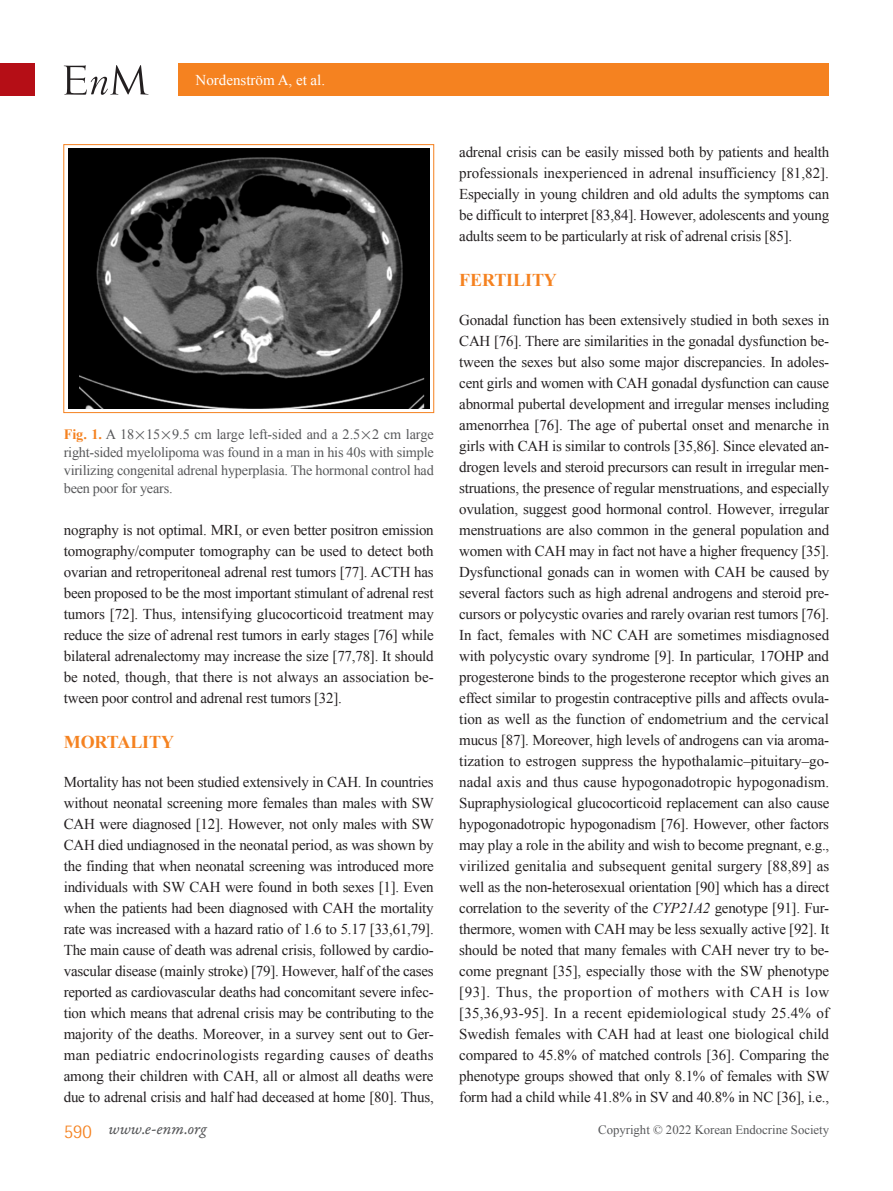
<style>
.page{position:relative;width:893px;height:1191px;background:#fff}
.page>*{position:absolute;margin:0;border:0;box-sizing:border-box;transform-origin:0 0}
.소제목1{font:700 18px "Times New Roman";letter-spacing:-.005em;color:#f58220}
.t1{font:16.5px "Garamond Premr Pro It Capt";color:#57585a}
.본문_0{font:15px/21px "Times New Roman";letter-spacing:-.015em;color:#231f20;text-align:justify}
.본문{font:15px/21px "Times New Roman";letter-spacing:-.015em;color:#231f20;text-align:justify}
.t2{font:15px "Times New Roman";color:#fff}
.표그림제목{font:14.25px/17.9px "Times New Roman";letter-spacing:-.015em;color:#57585a;text-align:justify}
.t3{font:12.75px "Times New Roman";color:#57585a}
.s1{font-weight:700;color:#f58220}
.s2{font-family:"Dotum"}
.s3{font-style:italic}
.s4{font-family:"Rotis Semi Sans Std";font-weight:300;font-size:19.5px;color:#f58220}
</style>
<div class="page">
<div style="left:0;top:64px;width:34px;height:32px;background:#b50e16"></div>
<div style="left:179px;top:64px;width:650px;height:32px;background:#f58220"></div>
<svg style="left:64px;top:65px;width:85px;height:30px"></svg>
<img style="left:68px;top:149px;width:361px;height:259px">
<div style="left:63px;top:144px;width:371px;height:269px;border:1px solid #f58220"></div>
<p class="t2" style="left:196px;top:70px;width:131px">Nordenström A, et al.</p>
<p class="표그림제목" style="left:64px;top:425px;width:372px"><span class="s1">Fig. 1.</span> A 18<span class="s2">×</span>15<span class="s2">×</span>9.5 cm large left-sided and a 2.5<span class="s2">×</span>2 cm large right-sided myelolipoma was found in a man in his 40s with simple virilizing congenital adrenal hyperplasia. The hormonal control had been poor for years.</p>
<p class="본문" style="left:64px;top:519px;width:372px">nography is not optimal. MRI, or even better positron emission tomography/computer tomography can be used to detect both ovarian and retroperitoneal adrenal rest tumors [77]. ACTH has been proposed to be the most important stimulant of adrenal rest tumors [72]. Thus, intensifying glucocorticoid treatment may reduce the size of adrenal rest tumors in early stages [76] while bilateral adrenalectomy may increase the size [77,78]. It should be noted, though, that there is not always an association be&shy;tween poor control and adrenal rest tumors [32].</p>
<p class="소제목1" style="left:64px;top:729px;width:112px">MORTALITY</p>
<p class="본문_0" style="left:64px;top:771px;width:372px">Mortality has not been studied extensively in CAH. In countries without neonatal screening more females than males with SW CAH were diagnosed [12]. However, not only males with SW CAH died undiagnosed in the neonatal period, as was shown by the finding that when neonatal screening was introduced more individuals with SW CAH were found in both sexes [1]. Even when the patients had been diagnosed with CAH the mortality rate was increased with a hazard ratio of 1.6 to 5.17 [33,61,79].<br>The main cause of death was adrenal crisis, followed by cardio&shy;vascular disease (mainly stroke) [79]. However, half of the cases reported as cardiovascular deaths had concomitant severe infec&shy;tion which means that adrenal crisis may be contributing to the majority of the deaths. Moreover, in a survey sent out to Ger&shy;man pediatric endocrinologists regarding causes of deaths among their children with CAH, all or almost all deaths were due to adrenal crisis and half had deceased at home [80]. Thus,</p>
<p class="본문_0" style="left:459px;top:141px;width:371px">adrenal crisis can be easily missed both by patients and health professionals inexperienced in adrenal insufficiency [81,82].<br>Especially in young children and old adults the symptoms can be difficult to interpret [83,84]. However, adolescents and young adults seem to be particularly at risk of adrenal crisis [85].</p>
<p class="소제목1" style="left:459px;top:267px;width:99px">FERTILITY</p>
<p class="본문_0" style="left:459px;top:309px;width:372px">Gonadal function has been extensively studied in both sexes in CAH [76]. There are similarities in the gonadal dysfunction be&shy;tween the sexes but also some major discrepancies. In adoles&shy;cent girls and women with CAH gonadal dysfunction can cause abnormal pubertal development and irregular menses including amenorrhea [76]. The age of pubertal onset and menarche in girls with CAH is similar to controls [35,86]. Since elevated an&shy;drogen levels and steroid precursors can result in irregular men&shy;struations, the presence of regular menstruations, and especially ovulation, suggest good hormonal control. However, irregular menstruations are also common in the general population and women with CAH may in fact not have a higher frequency [35].<br>Dysfunctional gonads can in women with CAH be caused by several factors such as high adrenal androgens and steroid pre&shy;cursors or polycystic ovaries and rarely ovarian rest tumors [76].<br>In fact, females with NC CAH are sometimes misdiagnosed with polycystic ovary syndrome [9]. In particular, 17OHP and progesterone binds to the progesterone receptor which gives an effect similar to progestin contraceptive pills and affects ovula&shy;tion as well as the function of endometrium and the cervical mucus [87]. Moreover, high levels of androgens can via aroma&shy;tization to estrogen suppress the hypothalamic–pituitary–go&shy;nadal axis and thus cause hypogonadotropic hypogonadism.<br>Supraphysiological glucocorticoid replacement can also cause hypogonadotropic hypogonadism [76]. However, other factors may play a role in the ability and wish to become pregnant, e.g., virilized genitalia and subsequent genital surgery [88,89] as well as the non-heterosexual orientation [90] which has a direct correlation to the severity of the <span class="s3">CYP21A2</span> genotype [91]. Fur&shy;thermore, women with CAH may be less sexually active [92]. It should be noted that many females with CAH never try to be&shy;come pregnant [35], especially those with the SW phenotype [93]. Thus, the proportion of mothers with CAH is low [35,36,93-95]. In a recent epidemiological study 25.4% of Swedish females with CAH had at least one biological child compared to 45.8% of matched controls [36]. Comparing the phenotype groups showed that only 8.1% of females with SW form had a child while 41.8% in SV and 40.8% in NC [36], i.e.,</p>
<p class="t1" style="left:64px;top:1118px;width:144px"><span class="s4">590</span> www.e-enm.org</p>
<p class="t3" style="left:598px;top:1120px;width:233px">Copyright © 2022 Korean Endocrine Society</p>
</div>
